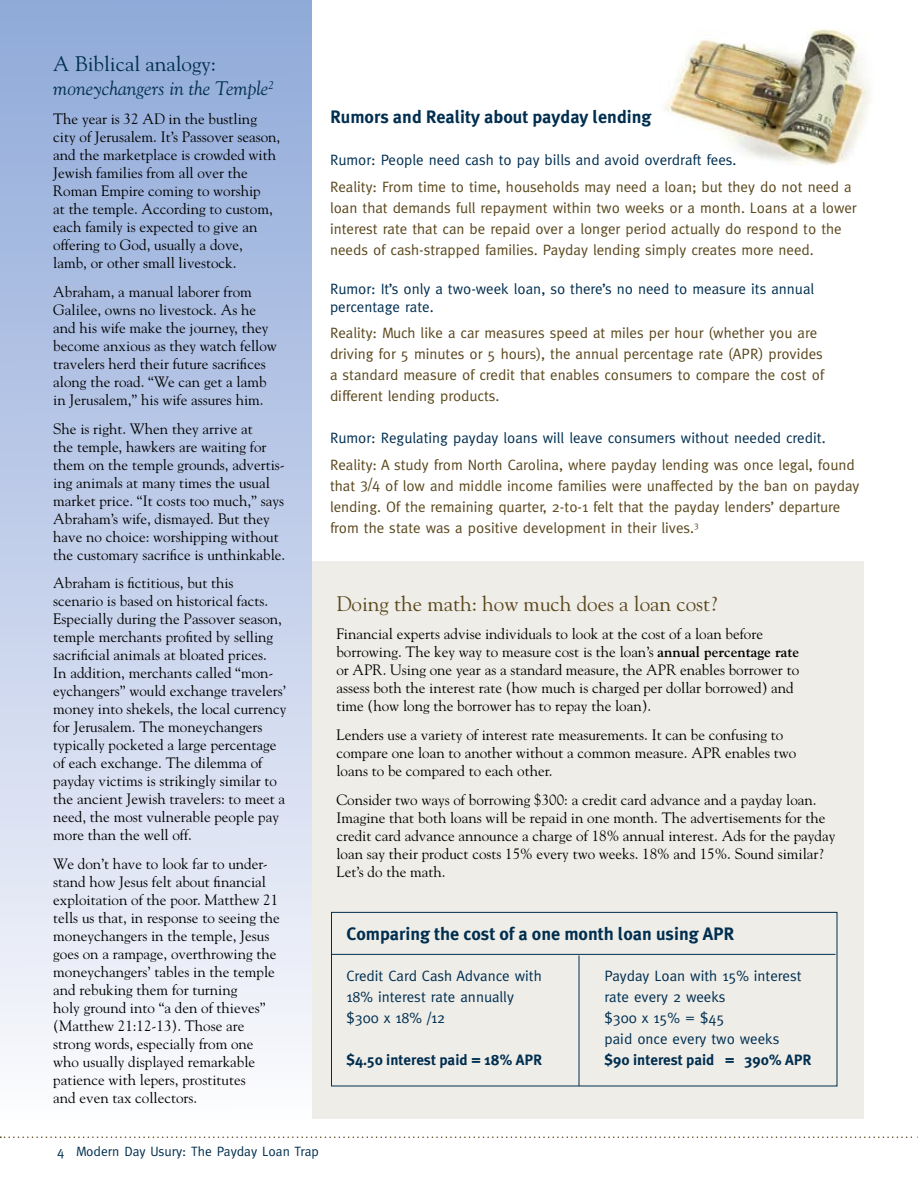
<style>
.page{position:relative;width:918px;height:1188px;background:#fff}
.page>*{position:absolute;margin:0;border:0;box-sizing:border-box;transform-origin:0 0}
.t1{font:21px "Goudy";color:#5a471c}
.t2{font:21px "Goudy";color:#002e4f}
.t3{font:italic 19.5px "Goudy";color:#002e4f}
.t4{font:700 18px "Meta Plus";color:#002e4f}
.t5{font:15px/18px "Goudy";color:#000}
.t6{font:15px/21px "Meta";color:#5a471c}
.t7{font:15px/21px "Meta";color:#002e4f}
.t8{font:700 15px "Meta Plus";color:#002e4f}
.t9{font:13.5px "Meta";color:#002e4f}
.s1{font-weight:700}
</style>
<div class="page">
<svg style="left:0;top:1136px;width:918px;height:2px"></svg>
<div style="left:304px;top:561px;width:560px;height:558px;background:#eeede8"></div>
<div style="left:331px;top:912px;width:506px;height:174px;border:1px solid #002e4f"></div>
<img style="left:664px;top:29px;width:205px;height:136px">
<div style="left:0;top:0;width:312px;height:1128px;background:linear-gradient(to bottom,#8ea8d8,#fbfafd)"></div>
<hr style="left:332px;top:954px;width:504px;height:1px;background:#002e4f">
<hr style="left:579px;top:956px;width:1px;height:130px;background:#002e4f">
<h1 class="t2" style="left:53px;top:51px;width:164px">A Biblical analogy:</h1>
<h2 class="t3" style="left:53px;top:77px;width:222px">moneychangers in the Temple<sup>2</sup></h2>
<p class="t5" style="left:53px;top:109px;width:228px">The year is 32 AD in the bustling city of Jerusalem. It’s Passover season, and the marketplace is crowded with Jewish families from all over the Roman Empire coming to worship<br>at the temple. According to custom, each family is expected to give an offering to God, usually a dove, lamb, or other small livestock.</p>
<p class="t5" style="left:53px;top:282px;width:225px">Abraham, a manual laborer from Galilee, owns no livestock. As he and his wife make the journey, they become anxious as they watch fellow travelers herd their future sacrifices along the road. “We can get a lamb in Jerusalem,” his wife assures him.</p>
<p class="t5" style="left:53px;top:419px;width:234px">She is right. When they arrive at<br>the temple, hawkers are waiting for them on the temple grounds, advertis&shy;ing animals at many times the usual market price. “It costs too much,” says Abraham’s wife, dismayed. But they have no choice: worshipping without the customary sacrifice is unthinkable.</p>
<p class="t5" style="left:53px;top:574px;width:235px">Abraham is fictitious, but this scenario is based on historical facts.<br>Especially during the Passover season, temple merchants profited by selling sacrificial animals at bloated prices.<br>In addition, merchants called “mon&shy;eychangers” would exchange travelers’ money into shekels, the local currency for Jerusalem. The moneychangers typically pocketed a large percentage of each exchange. The dilemma of payday victims is strikingly similar to the ancient Jewish travelers: to meet a need, the most vulnerable people pay more than the well off.</p>
<p class="t5" style="left:53px;top:855px;width:228px">We don’t have to look far to under&shy;stand how Jesus felt about financial exploitation of the poor. Matthew 21 tells us that, in response to seeing the moneychangers in the temple, Jesus goes on a rampage, overthrowing the moneychangers’ tables in the temple and rebuking them for turning<br>holy ground into “a den of thieves” (Matthew 21:12-13). Those are strong words, especially from one who usually displayed remarkable patience with lepers, prostitutes<br>and even tax collectors.</p>
<p class="t4" style="left:330px;top:107px;width:323px">Rumors and Reality about payday lending</p>
<p class="t7" style="left:330px;top:150px;width:408px">Rumor: People need cash to pay bills and avoid overdraft fees.</p>
<p class="t6" style="left:330px;top:176px;width:528px">Reality: From time to time, households may need a loan; but they do not need a loan that demands full repayment within two weeks or a month. Loans at a lower interest rate that can be repaid over a longer period actually do respond to the needs of cash-strapped families. Payday lending simply creates more need.</p>
<p class="t7" style="left:330px;top:279px;width:486px;line-height:18px">Rumor: It’s only a two-week loan, so there’s no need to measure its annual percentage rate.</p>
<p class="t6" style="left:330px;top:322px;width:496px">Reality: Much like a car measures speed at miles per hour (whether you are driving for 5 minutes or 5 hours), the annual percentage rate (APR) provides a standard measure of credit that enables consumers to compare the cost of different lending products.</p>
<p class="t7" style="left:330px;top:427px;width:497px">Rumor: Regulating payday loans will leave consumers without needed credit.</p>
<p class="t6" style="left:330px;top:454px;width:531px">Reality: A study from North Carolina, where payday lending was once legal, found that 3/4 of low and middle income families were unaffected by the ban on payday lending. Of the remaining quarter, 2-to-1 felt that the payday lenders’ departure from the state was a positive development in their lives.<sup>3</sup></p>
<h1 class="t1" style="left:336px;top:590px;width:382px">Doing the math: how much does a loan cost?</h1>
<p class="t5" style="left:336px;top:625px;width:464px">Financial experts advise individuals to look at the cost of a loan before borrowing. The key way to measure cost is the loan’s <span class="s1">annual percentage rate </span>or APR. Using one year as a standard measure, the APR enables borrower to assess both the interest rate (how much is charged per dollar borrowed) and time (how long the borrower has to repay the loan).</p>
<p class="t5" style="left:336px;top:725px;width:461px">Lenders use a variety of interest rate measurements. It can be confusing to compare one loan to another without a common measure. APR enables two loans to be compared to each other.</p>
<p class="t5" style="left:336px;top:790px;width:501px">Consider two ways of borrowing $300: a credit card advance and a payday loan.<br>Imagine that both loans will be repaid in one month. The advertisements for the credit card advance announce a charge of 18% annual interest. Ads for the payday loan say their product costs 15% every two weeks. 18% and 15%. Sound similar?<br>Let’s do the math.</p>
<p class="t4" style="left:346px;top:923px;width:390px">Comparing the cost of a one month loan using APR</p>
<p class="t7" style="left:604px;top:965px;width:199px">Payday Loan with 15% interest rate every 2 weeks<br>$300 x 15% = $45<br>paid once every two weeks</p>
<p class="t8" style="left:604px;top:1051px;width:209px">$90 interest paid = 390% APR</p>
<p class="t7" style="left:347px;top:965px;width:197px">Credit Card Cash Advance with<br>18% interest rate annually $300 x 18% /12</p>
<p class="t8" style="left:347px;top:1051px;width:197px">$4.50 interest paid = 18% APR</p>
<p class="t9" style="left:57px;top:1143px;width:263px">4 Modern Day Usury: The Payday Loan Trap</p>
</div>
